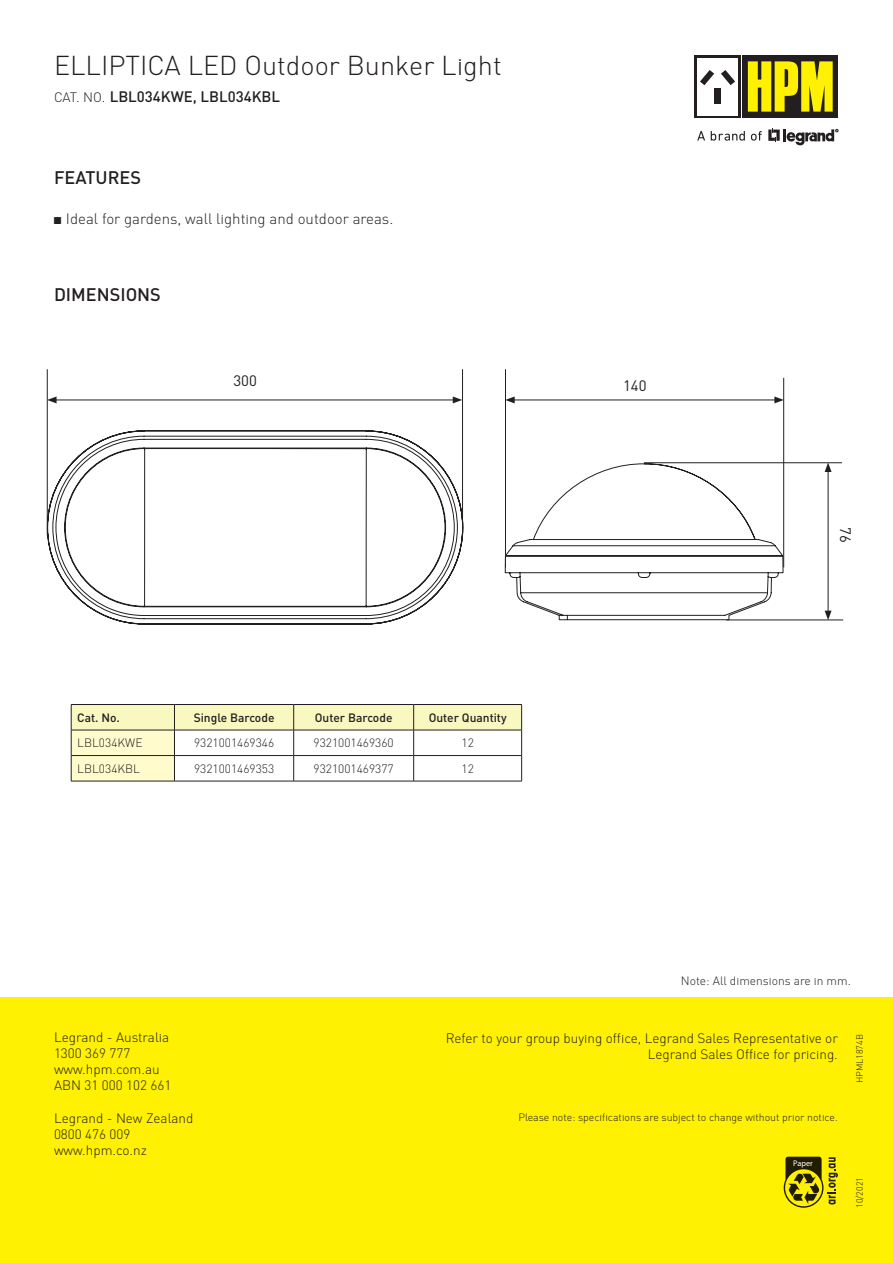
<style>
.page{position:relative;width:893px;height:1263px;background:#fff}
.page>*{position:absolute;margin:0;border:0;box-sizing:border-box;transform-origin:0 0}
.t1{font:300 27px "DIN Pro";color:#231f20}
.t2{font:500 18px "DIN Pro";color:#231f20}
.t3{font:300 15px "DIN Pro";color:#231f20}
.t4{font:500 15px "DIN Pro";color:#231f20}
.t5{font:15px "DIN Pro";color:#231f20}
.t6{font:300 13.5px/16.2px "DIN Pro";color:#231f20}
.t7{font:300 12px "DIN Pro";color:#231f20}
.t8{font:500 12px "DIN Pro";color:#231f20}
.t9{font:300 10.5px "DIN Pro";color:#231f20}
.t10{font:300 9px "DIN Pro";color:#231f20}
.t11{font:600 condensed 8.25px "ITC Avant Garde Std";color:#fff}
.s1{font-weight:300;font-size:13.5px}
.s2{font-family:"Arial";font-weight:400}
</style>
<div class="page">
<svg style="left:694px;top:55px;width:144px;height:63px"></svg>
<div style="left:694px;top:56px;width:47px;height:62px;background:#231f20"></div>
<div style="left:697px;top:58px;width:41px;height:57px;background:#fff"></div>
<div style="left:743px;top:56px;width:95px;height:62px;background:#231f20"></div>
<svg style="left:748px;top:61px;width:85px;height:51px"></svg>
<div style="left:714px;top:88px;width:7px;height:15px;background:#231f20"></div>
<svg style="left:700px;top:70px;width:14px;height:15px"></svg>
<svg style="left:721px;top:70px;width:14px;height:15px"></svg>
<svg style="left:768px;top:129px;width:70px;height:17px"></svg>
<svg style="left:697px;top:131px;width:8px;height:9px"></svg>
<svg style="left:711px;top:131px;width:34px;height:10px"></svg>
<svg style="left:751px;top:131px;width:11px;height:10px"></svg>
<div style="left:0;top:997px;width:893px;height:266px;background:#fff101"></div>
<svg style="left:71px;top:705px;width:451px;height:76px"></svg>
<hr style="left:71px;top:704px;width:103px;height:1px;background:#231f20">
<hr style="left:174px;top:704px;width:120px;height:1px;background:#231f20">
<hr style="left:294px;top:704px;width:120px;height:1px;background:#231f20">
<hr style="left:414px;top:704px;width:108px;height:1px;background:#231f20">
<hr style="left:71px;top:730px;width:103px;height:1px;background:#231f20">
<hr style="left:174px;top:730px;width:120px;height:1px;background:#231f20">
<hr style="left:294px;top:730px;width:120px;height:1px;background:#231f20">
<hr style="left:414px;top:730px;width:108px;height:1px;background:#231f20">
<hr style="left:71px;top:755px;width:103px;height:1px;background:#231f20">
<hr style="left:174px;top:755px;width:120px;height:1px;background:#231f20">
<hr style="left:294px;top:755px;width:120px;height:1px;background:#231f20">
<hr style="left:414px;top:755px;width:108px;height:1px;background:#231f20">
<hr style="left:71px;top:781px;width:103px;height:1px;background:#231f20">
<hr style="left:174px;top:781px;width:120px;height:1px;background:#231f20">
<hr style="left:294px;top:781px;width:120px;height:1px;background:#231f20">
<hr style="left:414px;top:781px;width:108px;height:1px;background:#231f20">
<svg style="left:784px;top:1157px;width:54px;height:51px"></svg>
<svg style="left:47px;top:430px;width:737px;height:195px"></svg>
<hr style="left:47px;top:369px;width:1px;height:166px;background:#231f20">
<hr style="left:462px;top:369px;width:1px;height:166px;background:#231f20">
<hr style="left:505px;top:369px;width:1px;height:198px;background:#231f20">
<hr style="left:783px;top:378px;width:1px;height:189px;background:#231f20">
<hr style="left:644px;top:462px;width:198px;height:1px;background:#231f20">
<hr style="left:726px;top:620px;width:117px;height:1px;background:#231f20">
<hr style="left:54px;top:400px;width:401px;height:1px;background:#231f20">
<svg style="left:47px;top:396px;width:10px;height:7px"></svg>
<svg style="left:453px;top:396px;width:9px;height:7px"></svg>
<hr style="left:512px;top:400px;width:265px;height:1px;background:#231f20">
<svg style="left:506px;top:396px;width:9px;height:7px"></svg>
<svg style="left:774px;top:396px;width:10px;height:7px"></svg>
<hr style="left:828px;top:470px;width:1px;height:143px;background:#231f20">
<svg style="left:825px;top:611px;width:6px;height:9px"></svg>
<svg style="left:825px;top:462px;width:6px;height:10px"></svg>
<h1 class="t1" style="left:54px;top:48px;width:449px">ELLIPTICA LED Outdoor Bunker Light</h1>
<p class="t4" style="left:54px;top:87px;width:228px"><span class="s1">CAT. NO.</span> LBL034KWE, LBL034KBL</p>
<h2 class="t2" style="left:54px;top:166px;width:89px">FEATURES</h2>
<p class="t3" style="left:53px;top:209px;width:342px"><span class="s2">■</span> Ideal for gardens, wall lighting and outdoor areas.</p>
<h2 class="t2" style="left:54px;top:283px;width:108px">DIMENSIONS</h2>
<p class="t5" style="left:233px;top:370px;width:25px">300</p>
<p class="t5" style="left:623px;top:375px;width:25px">140</p>
<p class="t8" style="left:77px;top:710px;width:44px">Cat. No.</p>
<p class="t8" style="left:194px;top:710px;width:82px">Single Barcode</p>
<p class="t8" style="left:315px;top:710px;width:79px">Outer Barcode</p>
<p class="t8" style="left:429px;top:710px;width:79px">Outer Quantity</p>
<p class="t7" style="left:77px;top:736px;width:67px">LBL034KWE</p>
<p class="t7" style="left:194px;top:736px;width:82px">9321001469346</p>
<p class="t7" style="left:314px;top:736px;width:82px">9321001469360</p>
<p class="t7" style="left:461px;top:736px;width:14px">12</p>
<p class="t7" style="left:77px;top:761px;width:64px">LBL034KBL</p>
<p class="t7" style="left:194px;top:761px;width:82px">9321001469353</p>
<p class="t7" style="left:314px;top:761px;width:82px">9321001469377</p>
<p class="t7" style="left:461px;top:761px;width:14px">12</p>
<p class="t5" style="left:856px;top:527px;width:17px;rotate:90deg">76</p>
<p class="t7" style="left:681px;top:973px;width:171px">Note: All dimensions are in mm.</p>
<p class="t6" style="left:54px;top:1028px;width:119px">Legrand - Australia<br>1300 369 777 www.hpm.com.au<br>ABN 31 000 102 661</p>
<p class="t6" style="left:54px;top:1109px;width:141px">Legrand - New Zealand<br>0800 476 009 www.hpm.co.nz</p>
<p class="t6" style="left:446px;top:1030px;width:394px;text-align:right">Refer to your group buying office, Legrand Sales Representative or<br>Legrand Sales Office for pricing.</p>
<p class="t9" style="left:518px;top:1111px;width:321px">Please note: specifications are subject to change without prior notice.</p>
<p class="t11" style="left:793px;top:1158px;width:21px">Paper</p>
<p class="t10" style="left:854px;top:1083px;width:51px;rotate:-90deg">HPML1874B</p>
<p class="t10" style="left:854px;top:1208px;width:32px;rotate:-90deg">10/2021</p>
</div>
